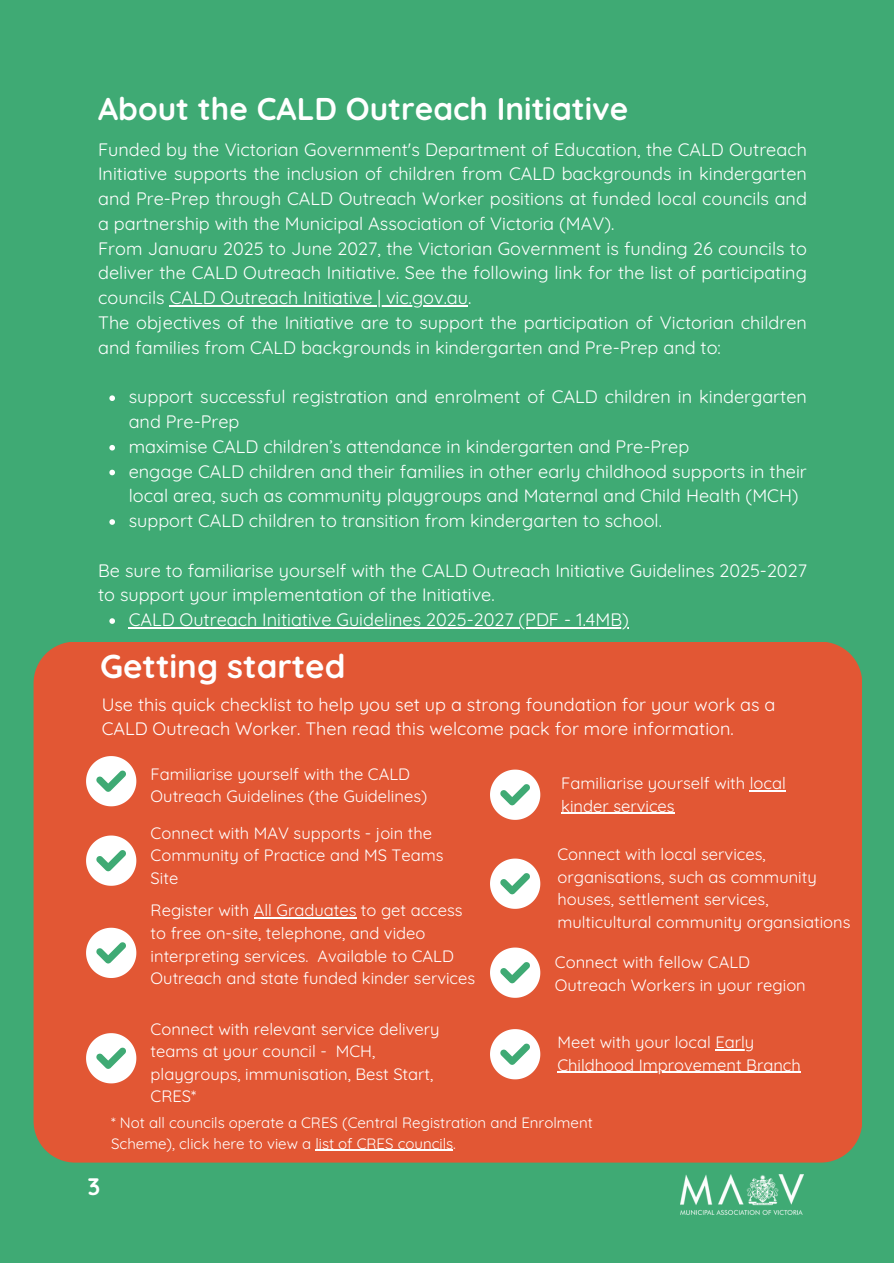
<style>
.page{position:relative;width:894px;height:1264px;background:#fff}
.page>*{position:absolute;margin:0;border:0;box-sizing:border-box;transform-origin:0 0}
.t1{font:700 33px "Quicksand";color:#fff}
.t2{font:700 31.5px "Quicksand";color:#fff}
.t3{font:700 24px "Quicksand";color:#fff}
.t4{font:18px/24.8px "Quicksand";color:#fff}
.t5{font:16.5px/22.5px "Quicksand";color:#fff}
.t6{font:15px/20.2px "Quicksand";color:#fff}
</style>
<div class="page">
<div style="left:0;top:0;width:893px;height:1263px;background:#3faa74"></div>
<img style="left:680px;top:1174px;width:123px;height:40px">
<hr style="left:170px;top:305px;width:298px;height:1px;background:#fff">
<svg style="left:109px;top:395px;width:6px;height:6px"></svg>
<svg style="left:109px;top:445px;width:6px;height:5px"></svg>
<svg style="left:109px;top:469px;width:6px;height:6px"></svg>
<svg style="left:109px;top:519px;width:6px;height:6px"></svg>
<svg style="left:109px;top:618px;width:6px;height:6px"></svg>
<hr style="left:129px;top:627px;width:499px;height:1px;background:#fff">
<div style="left:34px;top:642px;width:827px;height:520px;background:#e25734"></div>
<svg style="left:86px;top:756px;width:50px;height:50px;background:#e5d3c6"></svg>
<svg style="left:86px;top:835px;width:50px;height:50px;background:#e5d3c6"></svg>
<svg style="left:86px;top:927px;width:50px;height:51px;background:#e5d1c3"></svg>
<svg style="left:490px;top:769px;width:50px;height:50px;background:#e5d3c6"></svg>
<svg style="left:86px;top:1033px;width:50px;height:50px;background:#e5d3c6"></svg>
<svg style="left:490px;top:858px;width:50px;height:50px;background:#e5d3c6"></svg>
<hr style="left:254px;top:917px;width:102px;height:1px;background:#fff">
<hr style="left:749px;top:790px;width:36px;height:1px;background:#fff">
<hr style="left:561px;top:812px;width:113px;height:1px;background:#fff">
<svg style="left:490px;top:947px;width:50px;height:50px;background:#e5d3c6"></svg>
<hr style="left:315px;top:1149px;width:138px;height:1px;background:#fff">
<svg style="left:490px;top:1029px;width:50px;height:50px;background:#e5d3c6"></svg>
<hr style="left:715px;top:1049px;width:39px;height:1px;background:#fff">
<hr style="left:557px;top:1071px;width:243px;height:1px;background:#fff">
<p class="t2" style="left:98px;top:88px;width:531px">About the CALD Outreach Initiative</p>
<h2 class="t4" style="left:98px;top:136px;width:710px">Funded by the Victorian Government's Department of Education, the CALD Outreach Initiative supports the inclusion of children from CALD backgrounds in kindergarten and Pre-Prep through CALD Outreach Worker positions at funded local councils and a partnership with the Municipal Association of Victoria (MAV).<br>From Januaru 2025 to June 2027, the Victorian Government is funding 26 councils to deliver the CALD Outreach Initiative. See the following link for the list of participating councils CALD Outreach Initiative | vic.gov.au.</h2>
<p class="t4" style="left:98px;top:310px;width:710px">The objectives of the Initiative are to support the participation of Victorian children and families from CALD backgrounds in kindergarten and Pre-Prep and to:</p>
<p class="t4" style="left:129px;top:384px;width:679px">support successful registration and enrolment of CALD children in kindergarten and Pre-Prep<br>maximise CALD children’s attendance in kindergarten and Pre-Prep<br>engage CALD children and their families in other early childhood supports in their local area, such as community playgroups and Maternal and Child Health (MCH) support CALD children to transition from kindergarten to school.</p>
<p class="t4" style="left:98px;top:557px;width:710px">Be sure to familiarise yourself with the CALD Outreach Initiative Guidelines 2025-2027 to support your implementation of the Initiative.</p>
<p class="t4" style="left:129px;top:607px;width:501px">CALD Outreach Initiative Guidelines 2025-2027 (PDF - 1.4MB)</p>
<h2 class="t1" style="left:100px;top:644px;width:247px">Getting started</h2>
<p class="t4" style="left:102px;top:691px;width:675px">Use this quick checklist to help you set up a strong foundation for your work as a<br>CALD Outreach Worker. Then read this welcome pack for more information.</p>
<h2 class="t5" style="left:151px;top:762px;width:278px">Familiarise yourself with the CALD<br>Outreach Guidelines (the Guidelines)</h2>
<p class="t5" style="left:151px;top:821px;width:294px">Connect with MAV supports - join the<br>Community of Practice and MS Teams<br>Site</p>
<p class="t5" style="left:151px;top:899px;width:326px">Register with All Graduates to get access to free on-site, telephone, and video interpreting services. Available to CALD Outreach and state funded kinder services</p>
<h1 class="t5" style="left:151px;top:1017px;width:290px">Connect with relevant service delivery teams at your council - MCH, playgroups, immunisation, Best Start,<br>CRES*</h1>
<p class="t5" style="left:561px;top:771px;width:226px">Familiarise yourself with local kinder services</p>
<p class="t5" style="left:557px;top:842px;width:294px">Connect with local services, organisations, such as community houses, settlement services, multicultural community organsiations</p>
<h2 class="t5" style="left:554px;top:950px;width:252px">Connect with fellow CALD<br>Outreach Workers in your region</h2>
<h2 class="t5" style="left:557px;top:1030px;width:198px">Meet with your local Early</h2>
<p class="t5" style="left:557px;top:1053px;width:245px">Childhood Improvement Branch</p>
<h1 class="t3" style="left:88px;top:1171px;width:14px">3</h1>
<h2 class="t6" style="left:111px;top:1112px;width:483px">* Not all councils operate a CRES (Central Registration and Enrolment<br>Scheme), click here to view a list of CRES councils.</h2>
</div>
